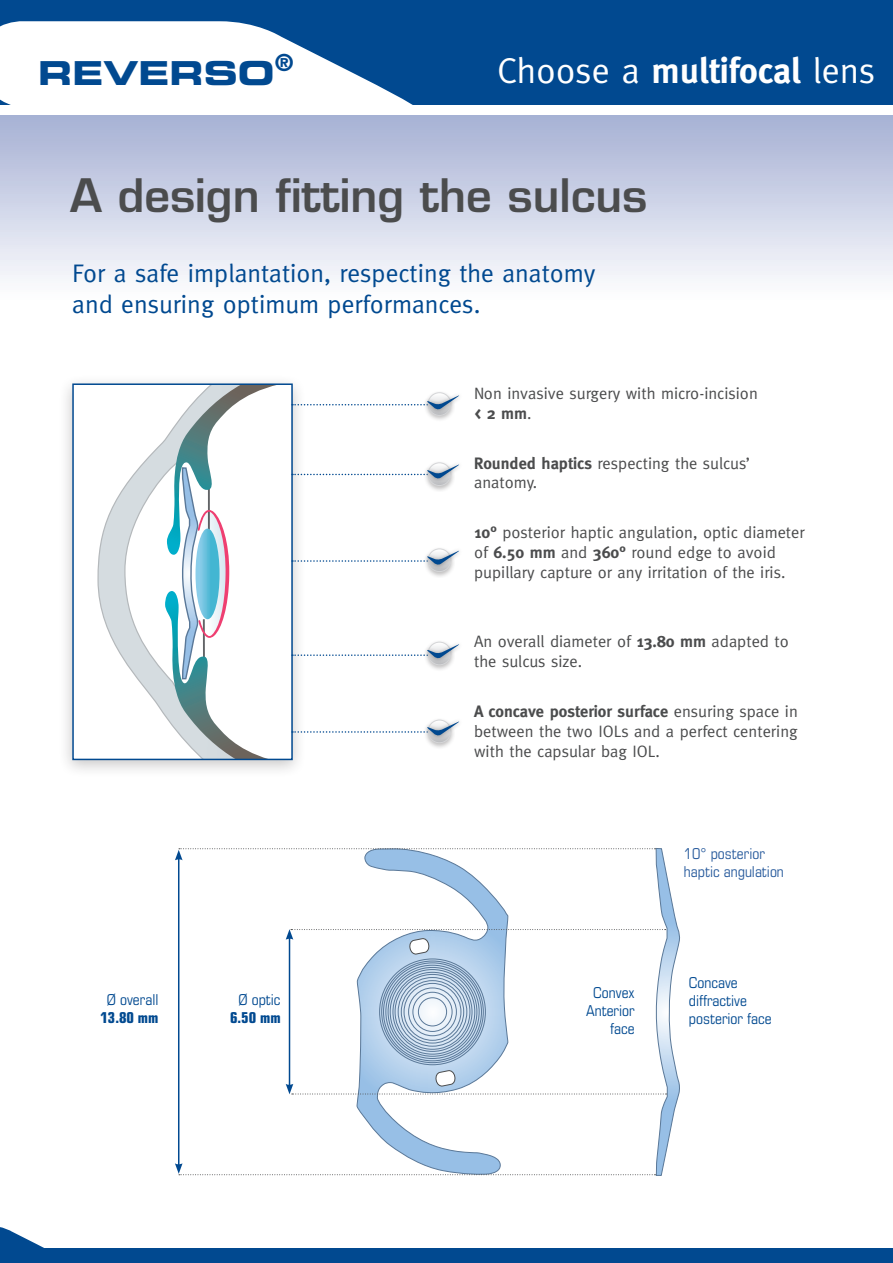
<style>
.page{position:relative;width:893px;height:1263px;background:#fff}
.page>*{position:absolute;margin:0;border:0;box-sizing:border-box;transform-origin:0 0}
.t1{font:600 45px "Eurostile";color:#4b4c4d}
.t2{font:36px "Meta";color:#fff}
.t3{font:33px "Eurostile Bold Extended Two";color:#014990}
.t4{font:25.5px "Meta";color:#014990}
.t5{font:16.5px/19.8px "Meta";color:#4b4c4d;text-align:justify}
.t6{font:700 16.5px "Meta";color:#4b4c4d}
.t7{font:condensed 15px/18px "Eurostile";color:#014990;text-align:center}
.t8{font:condensed 15px "Eurostile";color:#275a9c}
.t9{font:700 condensed 15px "Eurostile";color:#014990}
.s1{font-weight:700}
.s2{font-weight:400}
</style>
<div class="page">
<svg style="left:0;top:104px;width:893px;height:175px;background:#cbd2e6"></svg>
<div style="left:0;top:0;width:893px;height:104px;background:#014990"></div>
<svg style="left:0;top:21px;width:417px;height:84px"></svg>
<div style="left:0;top:105px;width:893px;height:10px;background:#fff"></div>
<svg style="left:0;top:1227px;width:44px;height:21px"></svg>
<div style="left:0;top:1248px;width:893px;height:15px;background:#014990"></div>
<div style="left:58px;top:373px;width:249px;height:405px;background:#231f20;opacity:.25"></div>
<div style="left:73px;top:384px;width:219px;height:375px;background:#fff"></div>
<svg style="left:97px;top:439px;width:68px;height:277px"></svg>
<div style="left:72px;top:383px;width:221px;height:377px;border:2px solid #014990"></div>
<svg style="left:165px;top:384px;width:295px;height:375px"></svg>
<svg style="left:175px;top:848px;width:505px;height:328px"></svg>
<p class="t3" style="left:38px;top:50px;width:257px">REVERSO<sup>®</sup></p>
<p class="t2" style="left:497px;top:49px;width:379px">Choose a <span class="s1">multifocal</span> lens</p>
<p class="t1" style="left:70px;top:168px;width:579px">A design fitting the sulcus</p>
<p class="t4" style="left:72px;top:259px;width:525px">For a safe implantation, respecting the anatomy</p>
<p class="t4" style="left:72px;top:289px;width:410px">and ensuring optimum performances.</p>
<p class="t5" style="left:474px;top:383px;width:285px">Non invasive surgery with micro-incision</p>
<p class="t6" style="left:474px;top:403px;width:59px">&lt; 2 mm<span class="s2">.</span></p>
<p class="t5" style="left:474px;top:453px;width:277px"><span class="s1">Rounded haptics</span> respecting the sulcus’</p>
<p class="t5" style="left:474px;top:473px;width:65px">anatomy.</p>
<p class="t5" style="left:474px;top:522px;width:332px"><span class="s1">10°</span> posterior haptic angulation, optic diameter</p>
<p class="t5" style="left:474px;top:542px;width:303px">of <span class="s1">6.50 mm</span> and <span class="s1">360°</span> round edge to avoid</p>
<p class="t5" style="left:474px;top:562px;width:313px">pupillary capture or any irritation of the iris.</p>
<p class="t5" style="left:474px;top:632px;width:316px">An overall diameter of <span class="s1">13.80 mm</span> adapted to</p>
<p class="t5" style="left:474px;top:651px;width:110px">the sulcus size.</p>
<p class="t5" style="left:474px;top:701px;width:325px"><span class="s1">A concave posterior surface</span> ensuring space in between the two IOLs and a perfect centering with the capsular bag IOL.</p>
<p class="t7" style="left:100px;top:990px;width:60px">Ø overall<br><span class="s1">13.80 mm</span></p>
<p class="t7" style="left:238px;top:990px;width:44px">Ø optic</p>
<p class="t9" style="left:230px;top:1008px;width:52px">6.50 mm</p>
<p class="t7" style="left:593px;top:983px;width:43px">Convex</p>
<p class="t7" style="left:586px;top:1001px;width:50px">Anterior</p>
<p class="t7" style="left:610px;top:1019px;width:26px">face</p>
<p class="t8" style="left:684px;top:844px;width:83px">10° posterior</p>
<p class="t8" style="left:684px;top:862px;width:102px">haptic angulation</p>
<p class="t7" style="left:689px;top:974px;width:50px">Concave</p>
<p class="t7" style="left:689px;top:992px;width:60px">diffractive</p>
<p class="t7" style="left:689px;top:1010px;width:84px">posterior face</p>
</div>
